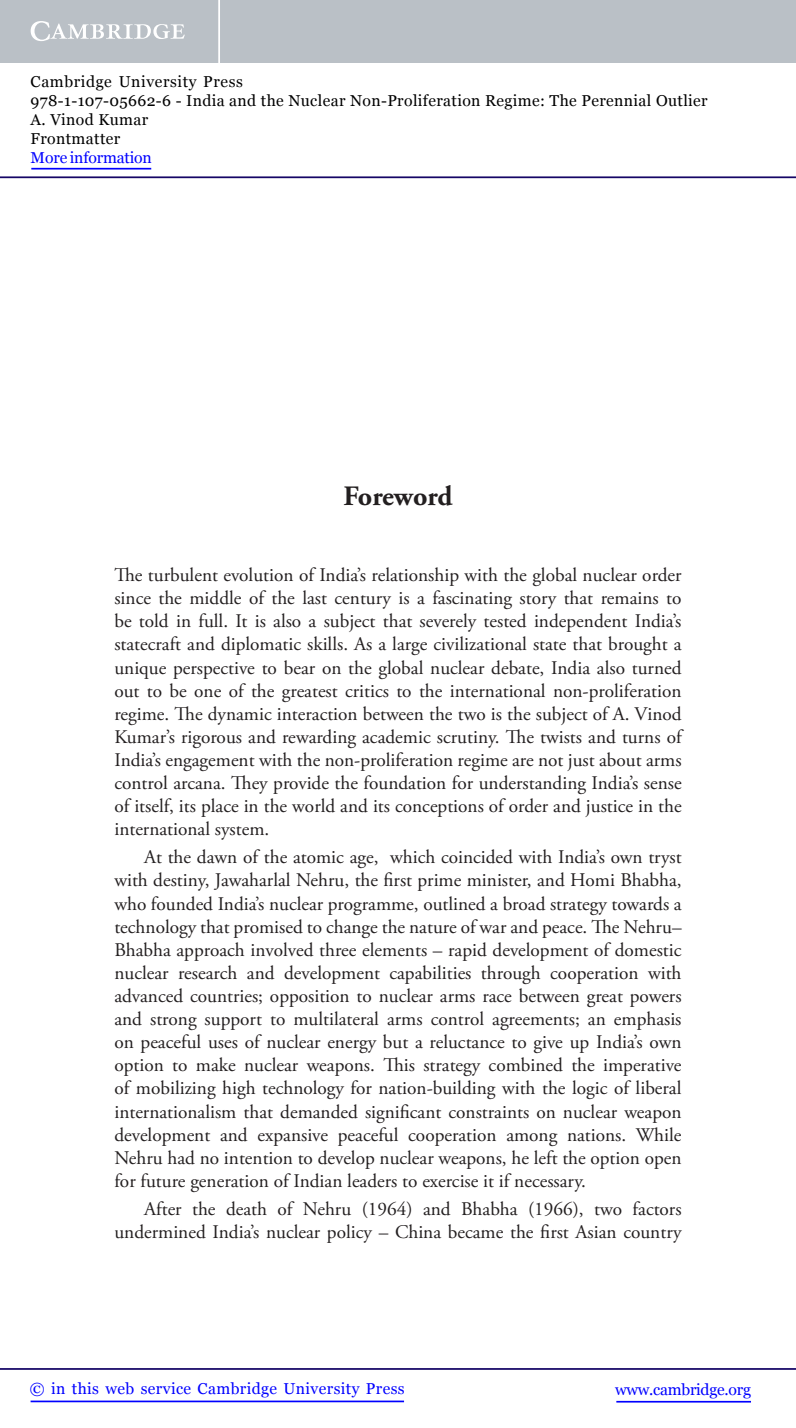
<style>
.page{position:relative;width:796px;height:1428px;background:#fff}
.page>*{position:absolute;margin:0;border:0;box-sizing:border-box;transform-origin:0 0}
.Author{font:700 28px "Adobe Garamond Pro";color:#231f20}
.t1{font:19.25px/23.1px "Adobe Garamond Pro";color:#231f20;text-align:justify}
.t2{font:15.75px/18.9px "Georgia";letter-spacing:.025em;color:#000}
.t3{font:15.75px "Georgia";letter-spacing:.025em;color:#00f}
.t4{font:15.75px "Georgia";letter-spacing:-.015em;color:#00f}
.t5{font:15.75px "Georgia";letter-spacing:-.01em;color:#00f}
</style>
<div class="page">
<hr style="left:616px;top:1400px;width:135px;height:2px;background:#00f">
<hr style="left:0;top:1368px;width:796px;height:1px;background:#150666">
<hr style="left:31px;top:1400px;width:373px;height:2px;background:#00f">
<div style="left:0;top:0;width:796px;height:63px;background:#bac0c6"></div>
<svg style="left:31px;top:21px;width:154px;height:20px"></svg>
<hr style="left:218px;top:0;width:2px;height:63px;background:#fff">
<hr style="left:0;top:176px;width:796px;height:2px;background:#150666">
<hr style="left:31px;top:168px;width:120px;height:1px;background:#00f">
<p class="t2" style="left:31px;top:72px;width:678px">Cambridge University Press<br>978-1-107-05662-6 - India and the Nuclear Non-Proliferation Regime: The Perennial Outlier A. Vinod Kumar<br>Frontmatter</p>
<p class="t5" style="left:31px;top:148px;width:123px">More information</p>
<p class="Author" style="left:343px;top:480px;width:110px">Foreword</p>
<p class="t1" style="left:114px;top:564px;width:569px">The turbulent evolution of India’s relationship with the global nuclear order since the middle of the last century is a fascinating story that remains to be told in full. It is also a subject that severely tested independent India’s statecraft and diplomatic skills. As a large civilizational state that brought a unique perspective to bear on the global nuclear debate, India also turned out to be one of the greatest critics to the international non-proliferation regime. The dynamic interaction between the two is the subject of A. Vinod Kumar’s rigorous and rewarding academic scrutiny. The twists and turns of India’s engagement with the non-proliferation regime are not just about arms control arcana. They provide the foundation for understanding India’s sense of itself, its place in the world and its conceptions of order and justice in the international system.</p>
<p class="t1" style="left:114px;top:846px;width:569px;text-indent:30px">At the dawn of the atomic age, which coincided with India’s own tryst with destiny, Jawaharlal Nehru, the first prime minister, and Homi Bhabha, who founded India’s nuclear programme, outlined a broad strategy towards a technology that promised to change the nature of war and peace. The Nehru– Bhabha approach involved three elements – rapid development of domestic nuclear research and development capabilities through cooperation with advanced countries; opposition to nuclear arms race between great powers and strong support to multilateral arms control agreements; an emphasis on peaceful uses of nuclear energy but a reluctance to give up India’s own option to make nuclear weapons. This strategy combined the imperative of mobilizing high technology for nation-building with the logic of liberal internationalism that demanded significant constraints on nuclear weapon development and expansive peaceful cooperation among nations. While Nehru had no intention to develop nuclear weapons, he left the option open for future generation of Indian leaders to exercise it if necessary.</p>
<p class="t1" style="left:114px;top:1198px;width:568px;text-align:right">After the death of Nehru (1964) and Bhabha (1966), two factors undermined India’s nuclear policy – China became the first Asian country</p>
<p class="t3" style="left:30px;top:1379px;width:376px">© in this web service Cambridge University Press</p>
<p class="t4" style="left:615px;top:1380px;width:137px">www.cambridge.org</p>
</div>
